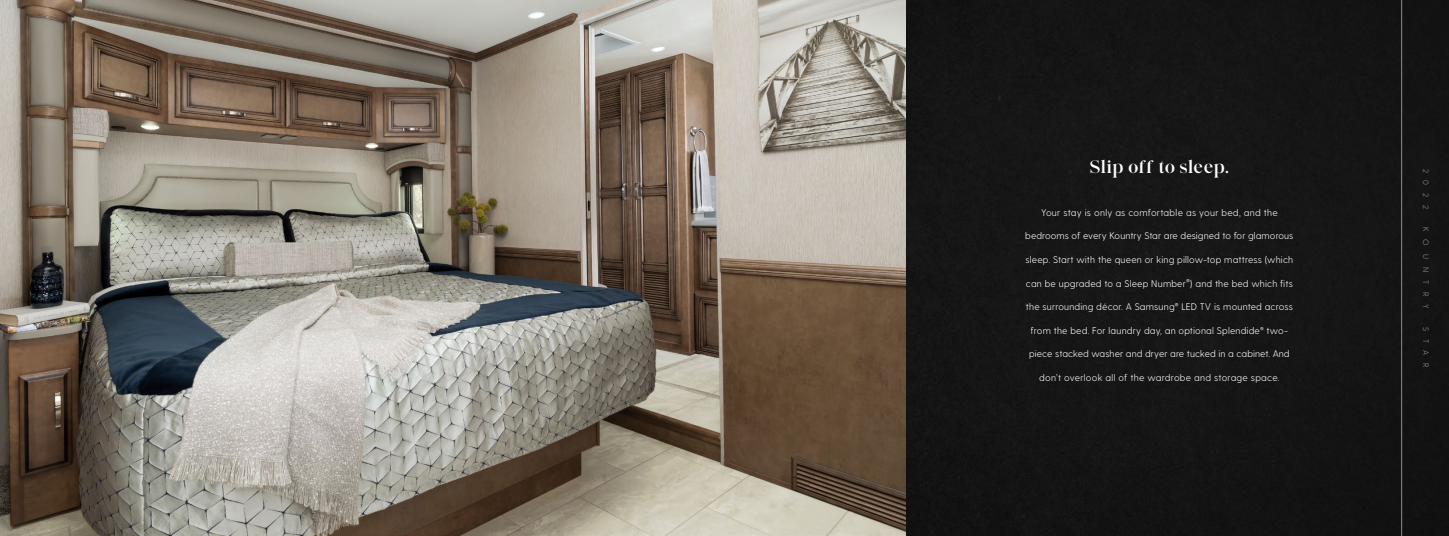
<style>
.page{position:relative;width:1449px;height:536px;background:#fff}
.page>*{position:absolute;margin:0;border:0;box-sizing:border-box;transform-origin:0 0}
.t1{font:18.38px "Vultura";letter-spacing:.02em;color:#fff}
.t2{font:300 9.62px "Greycliff CF";letter-spacing:.015em;color:#fff}
.t3{font:300 7.88px "Greycliff CF";letter-spacing:1em;color:#8b8f91}
</style>
<div class="page">
<img style="left:0;top:0;width:1449px;height:536px">
<hr style="left:48px;top:0;width:1px;height:536px;background:#8b8f91">
<hr style="left:1401px;top:0;width:1px;height:536px;background:#8b8f91">
<h1 class="t1" style="left:1090px;top:155px;width:140px">Slip off to sleep.</h1>
<p class="t2" style="left:1041px;top:206px;width:238px">Your stay is only as comfortable as your bed, and the</p>
<p class="t2" style="left:1025px;top:230px;width:270px">bedrooms of every Kountry Star are designed to for glamorous</p>
<p class="t2" style="left:1026px;top:254px;width:269px">sleep. Start with the queen or king pillow-top mattress (which</p>
<p class="t2" style="left:1026px;top:277px;width:268px">can be upgraded to a Sleep Number<sup>®</sup>) and the bed which fits</p>
<p class="t2" style="left:1026px;top:301px;width:268px">the surrounding décor. A Samsung<sup>®</sup> LED TV is mounted across</p>
<p class="t2" style="left:1031px;top:324px;width:259px">from the bed. For laundry day, an optional Splendide<sup>®</sup> two-</p>
<p class="t2" style="left:1029px;top:348px;width:262px">piece stacked washer and dryer are tucked in a cabinet. And</p>
<p class="t2" style="left:1039px;top:372px;width:242px">don’t overlook all of the wardrobe and storage space.</p>
<p class="t3" style="left:1431px;top:168px;width:42px;rotate:90deg">2022</p>
<p class="t3" style="left:1431px;top:227px;width:83px;rotate:90deg">KOUNTRY</p>
<p class="t3" style="left:1431px;top:326px;width:42px;rotate:90deg">STAR</p>
</div>
